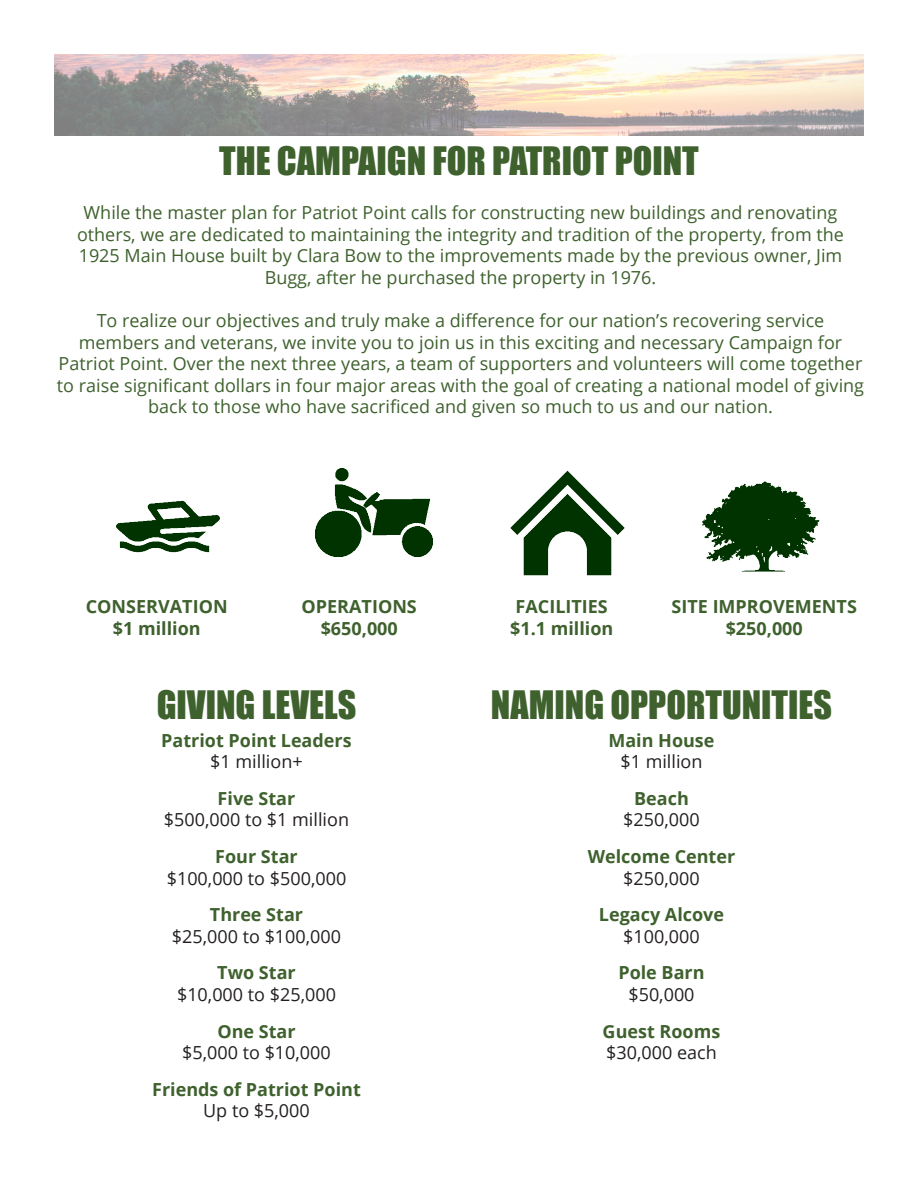
<style>
.page{position:relative;width:918px;height:1188px;background:#fff}
.page>*{position:absolute;margin:0;border:0;box-sizing:border-box;transform-origin:0 0}
.t1{font:36px "Impact";color:#3e612d}
.t2{font:18px/21.6px "Open Sans";color:#3e612d;text-align:center}
.t3{font:700 18px/21.6px "Open Sans";color:#3e612d;text-align:center}
.t4{font:18px "Open Sans";color:#231f20}
</style>
<div class="page">
<img style="left:54px;top:54px;width:810px;height:82px">
<img style="left:116px;top:500px;width:104px;height:53px">
<img style="left:703px;top:481px;width:116px;height:91px">
<img style="left:510px;top:470px;width:115px;height:106px">
<img style="left:315px;top:468px;width:117px;height:89px">
<h1 class="t1" style="left:219px;top:139px;width:481px">THE CAMPAIGN FOR PATRIOT POINT</h1>
<p class="t2" style="left:77px;top:201px;width:769px">While the master plan for Patriot Point calls for constructing new buildings and renovating others, we are dedicated to maintaining the integrity and tradition of the property, from the 1925 Main House built by Clara Bow to the improvements made by the previous owner, Jim Bugg, after he purchased the property in 1976.</p>
<p class="t2" style="left:57px;top:309px;width:809px">To realize our objectives and truly make a difference for our nation’s recovering service members and veterans, we invite you to join us in this exciting and necessary Campaign for Patriot Point. Over the next three years, a team of supporters and volunteers will come together to raise significant dollars in four major areas with the goal of creating a national model of giving back to those who have sacrificed and given so much to us and our nation.</p>
<p class="t3" style="left:86px;top:596px;width:143px">CONSERVATION $1 million</p>
<p class="t3" style="left:672px;top:596px;width:187px">SITE IMPROVEMENTS $250,000</p>
<p class="t3" style="left:302px;top:596px;width:117px">OPERATIONS $650,000</p>
<p class="t3" style="left:510px;top:596px;width:105px">FACILITIES $1.1 million</p>
<h1 class="t1" style="left:157px;top:682px;width:201px">GIVING LEVELS</h1>
<h1 class="t1" style="left:491px;top:682px;width:343px">NAMING OPPORTUNITIES</h1>
<p class="t3" style="left:161px;top:729px;width:192px">Patriot Point Leaders</p>
<p class="t4" style="left:210px;top:749px;width:94px">$1 million+</p>
<p class="t3" style="left:218px;top:787px;width:79px">Five Star</p>
<p class="t4" style="left:164px;top:807px;width:187px">$500,000 to $1 million</p>
<p class="t3" style="left:215px;top:845px;width:84px">Four Star</p>
<p class="t4" style="left:167px;top:865px;width:181px">$100,000 to $500,000</p>
<p class="t3" style="left:210px;top:903px;width:95px">Three Star</p>
<p class="t4" style="left:172px;top:924px;width:171px">$25,000 to $100,000</p>
<p class="t3" style="left:217px;top:962px;width:80px">Two Star</p>
<p class="t4" style="left:177px;top:982px;width:160px">$10,000 to $25,000</p>
<p class="t3" style="left:217px;top:1020px;width:80px">One Star</p>
<p class="t4" style="left:182px;top:1040px;width:150px">$5,000 to $10,000</p>
<p class="t3" style="left:152px;top:1078px;width:210px">Friends of Patriot Point</p>
<p class="t4" style="left:203px;top:1098px;width:108px">Up to $5,000</p>
<p class="t3" style="left:608px;top:729px;width:108px">Main House</p>
<p class="t4" style="left:620px;top:749px;width:84px">$1 million</p>
<p class="t3" style="left:634px;top:787px;width:56px">Beach</p>
<p class="t4" style="left:623px;top:807px;width:78px">$250,000</p>
<p class="t3" style="left:588px;top:845px;width:149px">Welcome Center</p>
<p class="t4" style="left:623px;top:865px;width:78px">$250,000</p>
<p class="t3" style="left:599px;top:903px;width:127px">Legacy Alcove</p>
<p class="t4" style="left:623px;top:924px;width:78px">$100,000</p>
<p class="t3" style="left:618px;top:962px;width:88px">Pole Barn</p>
<p class="t4" style="left:628px;top:982px;width:68px">$50,000</p>
<p class="t3" style="left:603px;top:1020px;width:119px">Guest Rooms</p>
<p class="t4" style="left:606px;top:1040px;width:112px">$30,000 each</p>
</div>
